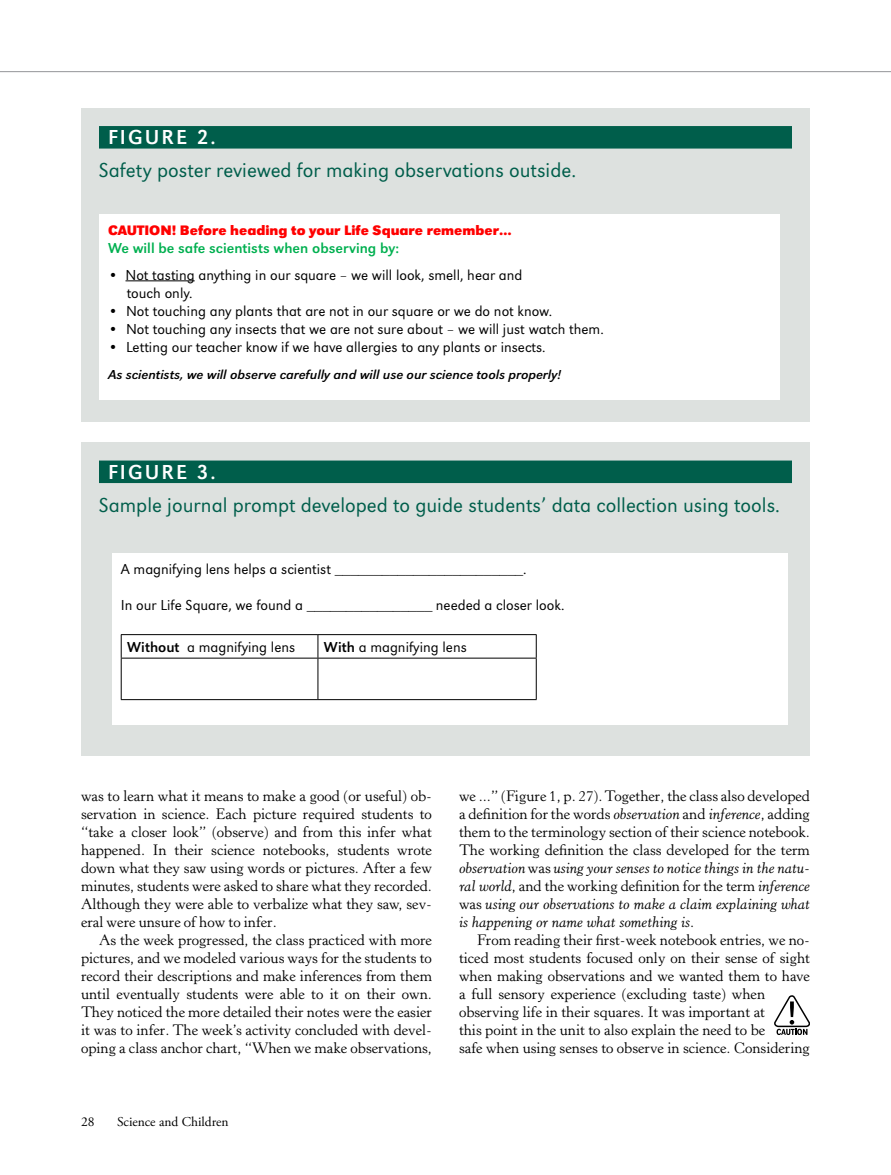
<style>
.page{position:relative;width:891px;height:1175px;background:#fff}
.page>*{position:absolute;margin:0;border:0;box-sizing:border-box;transform-origin:0 0}
.t1{font:300 21px "URW Grotesk TOT";color:#005e4b}
.t2{font:21px "URW Grotesk TOT";letter-spacing:.1em;color:#fff}
.t3{font:15px/18px "Horley Old Style MT Std";color:#000;text-align:justify}
.t4{font:300 15px/18px "URW Grotesk TOT";color:#000}
.t5{font:15px "URW Grotesk TOT";color:#00b050}
.t6{font:700 14.25px "URW Grotesk TOT";color:#f00}
.t7{font:italic 13.5px "URW Grotesk TOT";color:#000}
.t8{font:13.5px "Adobe Garamond Pro";color:#000}
.s1{font-weight:400}
.s2{font-style:italic}
</style>
<div class="page">
<hr style="left:0;top:71px;width:891px;height:1px;background:#939598">
<div style="left:81px;top:108px;width:729px;height:314px;background:#dde1df"></div>
<div style="left:99px;top:126px;width:693px;height:22px;background:#005e4b"></div>
<div style="left:99px;top:214px;width:680px;height:185px;background:#fff"></div>
<hr style="left:126px;top:280px;width:69px;height:1px;background:#000">
<div style="left:81px;top:442px;width:729px;height:314px;background:#dde1df"></div>
<div style="left:99px;top:460px;width:693px;height:23px;background:#005e4b"></div>
<div style="left:112px;top:554px;width:676px;height:171px;background:#fff"></div>
<hr style="left:121px;top:634px;width:197px;height:1px;background:#000">
<svg style="left:121px;top:635px;width:1px;height:22px"></svg>
<hr style="left:318px;top:634px;width:219px;height:1px;background:#000">
<svg style="left:318px;top:635px;width:1px;height:22px"></svg>
<svg style="left:536px;top:635px;width:1px;height:22px"></svg>
<hr style="left:121px;top:657px;width:197px;height:1px;background:#000">
<hr style="left:121px;top:658px;width:1px;height:41px;background:#000">
<hr style="left:318px;top:657px;width:219px;height:1px;background:#000">
<hr style="left:318px;top:658px;width:1px;height:41px;background:#000">
<hr style="left:536px;top:658px;width:1px;height:41px;background:#000">
<hr style="left:121px;top:699px;width:197px;height:1px;background:#000">
<hr style="left:318px;top:699px;width:219px;height:1px;background:#000">
<svg style="left:774px;top:995px;width:36px;height:40px"></svg>
<h1 class="t2" style="left:108px;top:125px;width:109px">FIGURE 2.</h1>
<h1 class="t1" style="left:99px;top:158px;width:479px">Safety poster reviewed for making observations outside.</h1>
<p class="t6" style="left:108px;top:221px;width:405px">CAUTION! Before heading to your Life Square remember…</p>
<p class="t5" style="left:108px;top:239px;width:293px">We will be safe scientists when observing by:</p>
<p class="t4" style="left:127px;top:265px;width:397px;text-indent:-19px">• Not tasting anything in our square – we will look, smell, hear and touch only.</p>
<p class="t4" style="left:108px;top:301px;width:446px">• Not touching any plants that are not in our square or we do not know.</p>
<p class="t4" style="left:108px;top:319px;width:497px">• Not touching any insects that we are not sure about – we will just watch them.</p>
<p class="t4" style="left:108px;top:337px;width:439px">• Letting our teacher know if we have allergies to any plants or insects.</p>
<p class="t7" style="left:108px;top:366px;width:455px">As scientists, we will observe carefully and will use our science tools properly!</p>
<h1 class="t2" style="left:108px;top:459px;width:109px">FIGURE 3.</h1>
<h1 class="t1" style="left:99px;top:492px;width:683px">Sample journal prompt developed to guide students’ data collection using tools.</h1>
<p class="t4" style="left:121px;top:560px;width:407px">A magnifying lens helps a scientist ________________________.</p>
<p class="t4" style="left:121px;top:596px;width:445px">In our Life Square, we found a ________________ needed a closer look.</p>
<p class="t4" style="left:127px;top:638px;width:170px"><span class="s1">Without</span> a magnifying lens</p>
<p class="t4" style="left:324px;top:638px;width:144px"><span class="s1">With</span> a magnifying lens</p>
<p class="t3" style="left:81px;top:787px;width:352px">was to learn what it means to make a good (or useful) ob&shy;servation in science. Each picture required students to “take a closer look” (observe) and from this infer what happened. In their science notebooks, students wrote down what they saw using words or pictures. After a few minutes, students were asked to share what they recorded.<br>Although they were able to verbalize what they saw, sev&shy;eral were unsure of how to infer.</p>
<p class="t3" style="left:81px;top:931px;width:353px;text-indent:18px">As the week progressed, the class practiced with more pictures, and we modeled various ways for the students to record their descriptions and make inferences from them until eventually students were able to it on their own.<br>They noticed the more detailed their notes were the easier it was to infer. The week’s activity concluded with devel&shy;oping a class anchor chart, “When we make observations,</p>
<p class="t8" style="left:81px;top:1113px;width:15px">28</p>
<p class="t8" style="left:117px;top:1113px;width:113px">Science and Children</p>
<p class="t3" style="left:459px;top:787px;width:353px">we ...” (Figure 1, p. 27). Together, the class also developed a definition for the words <span class="s2">observation</span> and <span class="s2">inference</span>, adding them to the terminology section of their science notebook.<br>The working definition the class developed for the term <span class="s2">observation</span> was <span class="s2">using your senses to notice things in the natu&shy;ral world</span>, and the working definition for the term <span class="s2">inference </span>was <span class="s2">using our observations to make a claim explaining what is happening or name what something is</span>.</p>
<p class="t3" style="left:459px;top:931px;width:353px;text-align:left;text-indent:18px">From reading their first-week notebook entries, we no&shy;ticed most students focused only on their sense of sight when making observations and we wanted them to have a full sensory experience (excluding taste) when observing life in their squares. It was important at<br>this point in the unit to also explain the need to be<br>safe when using senses to observe in science. Considering</p>
</div>
